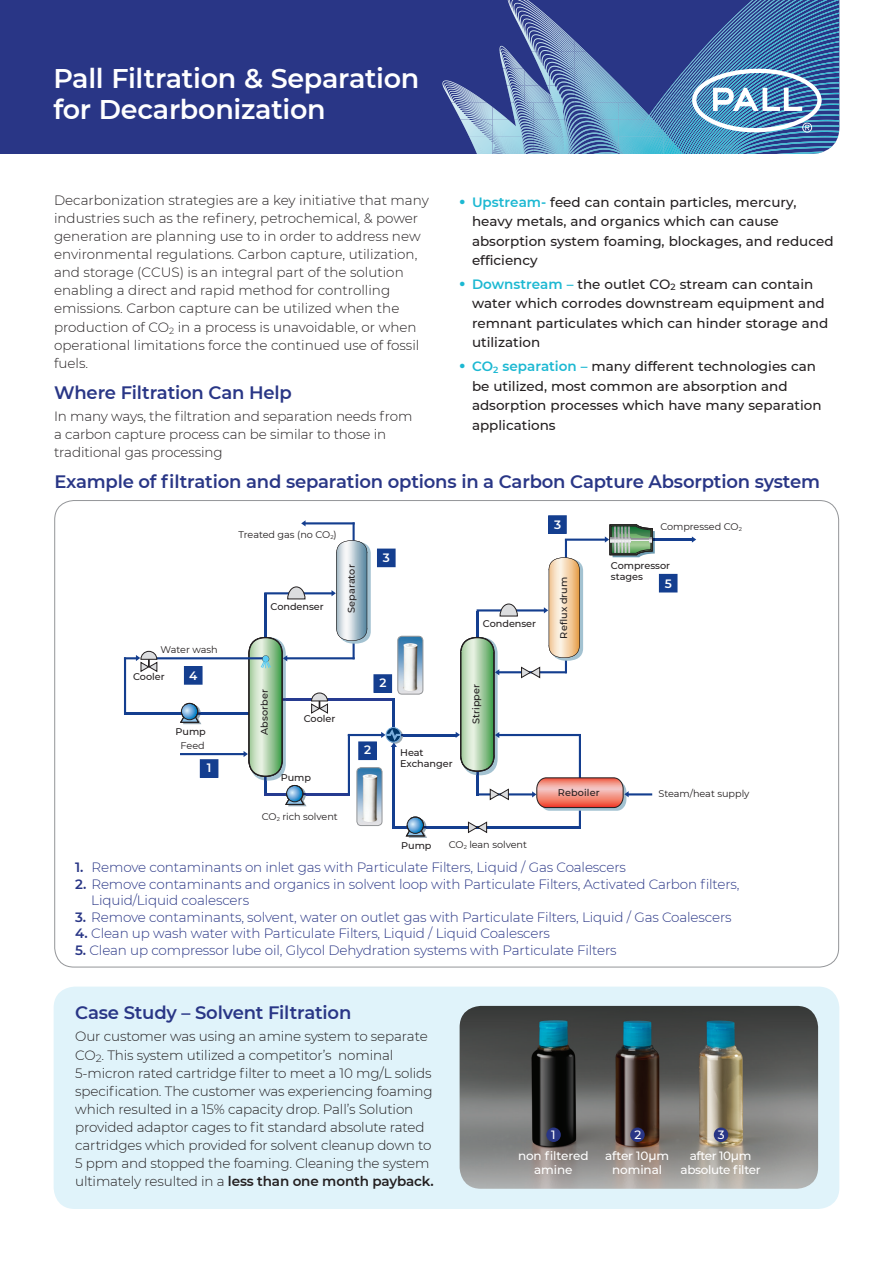
<style>
.page{position:relative;width:893px;height:1263px;background:#fff}
.page>*{position:absolute;margin:0;border:0;box-sizing:border-box;transform-origin:0 0}
.t1{font:600 27px/31.8px "Montserrat";letter-spacing:-.01em;color:#fff}
.t2{font:600 18px "Montserrat";letter-spacing:-.01em;color:#293686}
.t3{font:300 13.5px/18.1px "Montserrat";letter-spacing:-.01em;color:#231f20}
.t4{font:300 13.5px/16.5px "Montserrat";letter-spacing:-.01em;color:#293686}
.t5{font:500 13.5px/19.5px "Montserrat";color:#231f20}
.t6{font:600 12.15px "Montserrat";color:#fff}
.t7{font:500 12px/13.5px "Montserrat";letter-spacing:-.01em;color:#fff;text-align:center}
.t8{font:500 12px/13.5px "Montserrat";letter-spacing:-.03em;color:#fff;text-align:center}
.t9{font:500 9.75px/11.1px "Montserrat";letter-spacing:-.005em;color:#231f20}
.t10{font:9.75px "Montserrat";letter-spacing:-.005em;color:#231f20}
.s1{font-weight:700;font-size:18px;color:#1cb8d2}
.s2{font-weight:600;color:#1cb8d2}
.s3{font-weight:600}
</style>
<div class="page">
<div style="left:0;top:0;width:819px;height:154px;background:#293686"></div>
<svg style="left:475px;top:120px;width:18px;height:7px"></svg>
<svg style="left:442px;top:80px;width:28px;height:23px"></svg>
<svg style="left:508px;top:0;width:331px;height:153px;background:#5177ac"></svg>
<div style="left:54px;top:986px;width:785px;height:223px;background:#e0f3fa;border-radius:21px"></div>
<img style="left:460px;top:1006px;width:358px;height:183px">
<div style="left:546px;top:1127px;width:15px;height:15px;background:#293686;border-radius:50%"></div>
<div style="left:630px;top:1127px;width:15px;height:15px;background:#293686;border-radius:50%"></div>
<div style="left:714px;top:1127px;width:14px;height:15px;background:#293686;border-radius:50%"></div>
<div style="left:200px;top:760px;width:18px;height:17px;background:#143e8f"></div>
<div style="left:200px;top:759px;width:18px;height:19px;border:1px solid #143e8f"></div>
<hr style="left:398px;top:734px;width:59px;height:2px;background:#143e8f">
<hr style="left:348px;top:734px;width:35px;height:2px;background:#143e8f">
<hr style="left:579px;top:734px;width:2px;height:94px;background:#143e8f">
<hr style="left:652px;top:539px;width:42px;height:2px;background:#143e8f">
<hr style="left:281px;top:698px;width:114px;height:2px;background:#263b90">
<div style="left:378px;top:549px;width:17px;height:18px;background:#143e8f"></div>
<div style="left:377px;top:549px;width:19px;height:18px;border:1px solid #143e8f"></div>
<hr style="left:353px;top:522px;width:2px;height:137px;background:#143e8f">
<hr style="left:124px;top:712px;width:134px;height:3px;background:#143e8f">
<hr style="left:124px;top:657px;width:2px;height:58px;background:#143e8f">
<hr style="left:156px;top:657px;width:109px;height:2px;background:#143e8f">
<hr style="left:180px;top:753px;width:64px;height:2px;background:#143e8f">
<hr style="left:305px;top:522px;width:50px;height:2px;background:#143e8f">
<svg style="left:124px;top:650px;width:34px;height:23px"></svg>
<svg style="left:180px;top:702px;width:21px;height:22px"></svg>
<div style="left:185px;top:667px;width:17px;height:17px;background:#143e8f"></div>
<div style="left:184px;top:666px;width:19px;height:19px;border:1px solid #143e8f"></div>
<div style="left:659px;top:574px;width:18px;height:18px;background:#143e8f"></div>
<svg style="left:301px;top:520px;width:5px;height:6px"></svg>
<hr style="left:393px;top:698px;width:2px;height:31px;background:#143e8f">
<hr style="left:393px;top:745px;width:2px;height:83px;background:#143e8f">
<svg style="left:244px;top:540px;width:127px;height:266px"></svg>
<hr style="left:348px;top:734px;width:2px;height:61px;background:#143e8f">
<svg style="left:381px;top:727px;width:22px;height:20px"></svg>
<svg style="left:692px;top:536px;width:4px;height:7px"></svg>
<hr style="left:393px;top:826px;width:188px;height:2px;background:#143e8f">
<svg style="left:405px;top:816px;width:22px;height:22px"></svg>
<svg style="left:467px;top:821px;width:21px;height:12px"></svg>
<svg style="left:456px;top:524px;width:199px;height:287px"></svg>
<div style="left:374px;top:675px;width:17px;height:17px;background:#143e8f"></div>
<div style="left:373px;top:674px;width:19px;height:19px;border:1px solid #143e8f"></div>
<div style="left:359px;top:742px;width:17px;height:17px;background:#143e8f"></div>
<div style="left:358px;top:741px;width:19px;height:19px;border:1px solid #143e8f"></div>
<div style="left:549px;top:516px;width:17px;height:17px;background:#143e8f"></div>
<div style="left:548px;top:515px;width:19px;height:19px;border:1px solid #143e8f"></div>
<img style="left:357px;top:768px;width:25px;height:57px">
<div style="left:357px;top:767px;width:25px;height:59px;border:1px solid #939598;border-radius:4px"></div>
<img style="left:398px;top:636px;width:25px;height:58px">
<div style="left:397px;top:636px;width:26px;height:58px;border:1px solid #939598;border-radius:4px"></div>
<h1 class="t1" style="left:53px;top:61px;width:368px">Pall Filtration &amp; Separation for Decarbonization</h1>
<p class="t3" style="left:54px;top:191px;width:376px">Decarbonization strategies are a key initiative that many industries such as the refinery, petrochemical, &amp; power generation are planning use to in order to address new environmental regulations. Carbon capture, utilization, and storage (CCUS) is an integral part of the solution enabling a direct and rapid method for controlling emissions. Carbon capture can be utilized when the production of CO<sub>2</sub> in a process is unavoidable, or when operational limitations force the continued use of fossil fuels.</p>
<h2 class="t2" style="left:54px;top:380px;width:239px">Where Filtration Can Help</h2>
<p class="t3" style="left:54px;top:407px;width:360px">In many ways, the filtration and separation needs from a carbon capture process can be similar to those in traditional gas processing</p>
<p class="t5" style="left:472px;top:192px;width:363px;text-indent:-13px"><span class="s1">•</span> <span class="s2">Upstream-</span> feed can contain particles, mercury, heavy metals, and organics which can cause absorption system foaming, blockages, and reduced efficiency</p>
<p class="t5" style="left:472px;top:274px;width:358px;text-indent:-13px"><span class="s1">•</span> <span class="s2">Downstream –</span> the outlet CO<sub>2</sub> stream can contain water which corrodes downstream equipment and remnant particulates which can hinder storage and utilization</p>
<p class="t5" style="left:472px;top:356px;width:351px;text-indent:-13px"><span class="s1">•</span> <span class="s2">CO</span><sub>2</sub> <span class="s2">separation –</span> many different technologies can be utilized, most common are absorption and adsorption processes which have many separation applications</p>
<h2 class="t2" style="left:54px;top:469px;width:767px">Example of filtration and separation options in a Carbon Capture Absorption system</h2>
<p class="t10" style="left:161px;top:642px;width:59px">Water wash</p>
<p class="t9" style="left:133px;top:671px;width:33px">Cooler</p>
<p class="t6" style="left:189px;top:667px;width:10px">4</p>
<p class="t9" style="left:176px;top:725px;width:32px">Pump</p>
<p class="t10" style="left:181px;top:739px;width:26px">Feed</p>
<p class="t6" style="left:207px;top:759px;width:6px">1</p>
<p class="t10" style="left:239px;top:527px;width:100px">Treated gas (no CO<sub>2</sub>)</p>
<p class="t9" style="left:271px;top:601px;width:55px">Condenser</p>
<p class="t9" style="left:346px;top:613px;width:50px;rotate:-90deg">Separator</p>
<p class="t6" style="left:383px;top:549px;width:9px">3</p>
<p class="t9" style="left:483px;top:618px;width:55px">Condenser</p>
<p class="t9" style="left:258px;top:735px;width:47px;rotate:-90deg">Absorber</p>
<p class="t9" style="left:304px;top:713px;width:33px">Cooler</p>
<p class="t9" style="left:281px;top:771px;width:32px">Pump</p>
<p class="t10" style="left:262px;top:810px;width:78px">CO<sub>2</sub> rich solvent</p>
<p class="t6" style="left:379px;top:674px;width:9px">2</p>
<p class="t6" style="left:364px;top:741px;width:9px">2</p>
<p class="t9" style="left:400px;top:746px;width:54px">Heat<br>Exchanger</p>
<p class="t9" style="left:470px;top:724px;width:42px;rotate:-90deg">Stripper</p>
<p class="t9" style="left:401px;top:840px;width:32px">Pump</p>
<p class="t10" style="left:449px;top:838px;width:80px">CO<sub>2</sub> lean solvent</p>
<p class="t6" style="left:554px;top:516px;width:9px">3</p>
<p class="t9" style="left:558px;top:638px;width:63px;rotate:-90deg">Reflux drum</p>
<p class="t10" style="left:660px;top:520px;width:83px">Compressed CO<sub>2</sub></p>
<p class="t9" style="left:611px;top:559px;width:61px">Compressor stages</p>
<p class="t6" style="left:665px;top:575px;width:9px">5</p>
<p class="t9" style="left:558px;top:786px;width:43px">Reboiler</p>
<p class="t10" style="left:659px;top:787px;width:92px">Steam/heat supply</p>
<p class="t4" style="left:75px;top:859px;width:552px"><span class="s3">1.</span> Remove contaminants on inlet gas with Particulate Filters, Liquid / Gas Coalescers</p>
<p class="t4" style="left:91px;top:875px;width:650px;text-indent:-16px"><span class="s3">2.</span> Remove contaminants and organics in solvent loop with Particulate Filters, Activated Carbon filters,<br>Liquid/Liquid coalescers</p>
<p class="t4" style="left:75px;top:908px;width:658px"><span class="s3">3.</span> Remove contaminants, solvent, water on outlet gas with Particulate Filters, Liquid / Gas Coalescers</p>
<p class="t4" style="left:75px;top:925px;width:476px"><span class="s3">4.</span> Clean up wash water with Particulate Filters, Liquid / Liquid Coalescers</p>
<p class="t4" style="left:75px;top:941px;width:543px"><span class="s3">5.</span> Clean up compressor lube oil, Glycol Dehydration systems with Particulate Filters</p>
<h2 class="t2" style="left:75px;top:999px;width:278px">Case Study – Solvent Filtration</h2>
<p class="t3" style="left:75px;top:1026px;width:360px">Our customer was using an amine system to separate CO<sub>2</sub>. This system utilized a competitor’s nominal 5-micron rated cartridge filter to meet a 10 mg/L solids specification. The customer was experiencing foaming which resulted in a 15% capacity drop. Pall’s Solution provided adaptor cages to fit standard absolute rated cartridges which provided for solvent cleanup down to 5 ppm and stopped the foaming. Cleaning the system ultimately resulted in a <span class="s3">less than one month payback.</span></p>
<p class="t7" style="left:551px;top:1127px;width:6px">1</p>
<p class="t7" style="left:634px;top:1127px;width:8px">2</p>
<p class="t7" style="left:718px;top:1127px;width:8px">3</p>
<p class="t7" style="left:518px;top:1149px;width:72px">non filtered amine</p>
<p class="t7" style="left:605px;top:1149px;width:65px">after 10µm nominal</p>
<p class="t8" style="left:681px;top:1149px;width:82px">after 10µm absolute filter</p>
</div>
